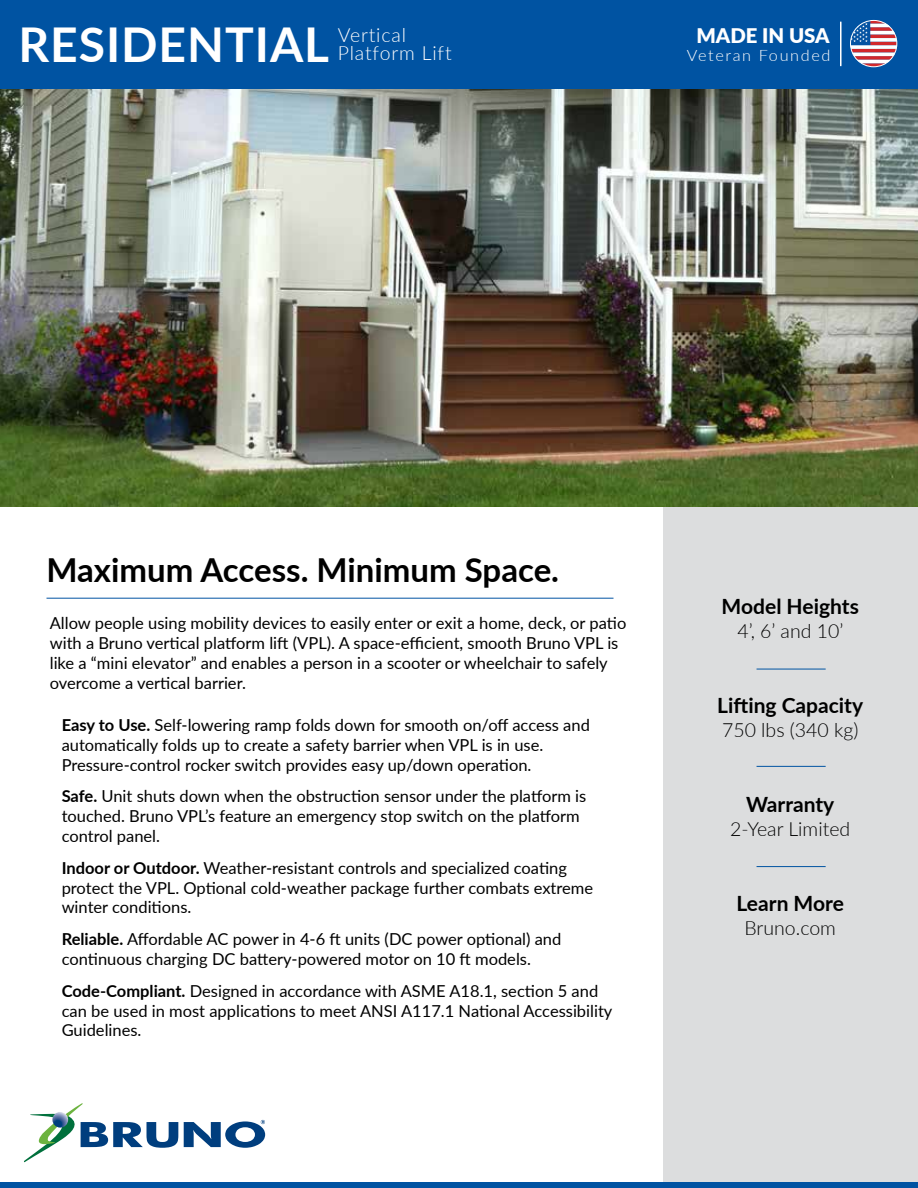
<style>
.page{position:relative;width:918px;height:1188px;background:#fff}
.page>*{position:absolute;margin:0;border:0;box-sizing:border-box;transform-origin:0 0}
.t1{font:700 48px "Lato";letter-spacing:.02em;color:#fff}
.t2{font:700 33px "Lato";color:#000}
.t3{font:700 21px "Lato";color:#000}
.t4{font:900 20.1px "Lato";color:#fff}
.t5{font:300 19.5px "Lato";color:#000}
.t6{font:300 19.5px/17.4px "Lato";letter-spacing:.045em;color:#fff}
.t7{font:16.5px/19.8px "Lato";color:#000}
.t8{font:300 15.75px "Lato";letter-spacing:.1em;color:#fff;scale:1.04 1}
.s1{font-weight:700}
</style>
<div class="page">
<div style="left:663px;top:502px;width:255px;height:686px;background:#dcddde"></div>
<img style="left:0;top:89px;width:918px;height:417px">
<svg style="left:24px;top:1103px;width:241px;height:60px"></svg>
<hr style="left:47px;top:598px;width:567px;height:1px;background:#0053a2">
<hr style="left:757px;top:669px;width:69px;height:1px;background:#0053a2">
<hr style="left:757px;top:766px;width:69px;height:1px;background:#0053a2">
<hr style="left:757px;top:866px;width:69px;height:1px;background:#0053a2">
<div style="left:0;top:1183px;width:918px;height:5px;background:#0053a2"></div>
<div style="left:0;top:0;width:918px;height:89px;background:#0053a2"></div>
<hr style="left:841px;top:22px;width:1px;height:44px;background:#fff">
<div style="left:840px;top:22px;width:1px;height:44px;border:1px solid #fff"></div>
<svg style="left:850px;top:20px;width:47px;height:47px"></svg>
<div style="left:850px;top:20px;width:47px;height:47px;border:1px solid #fff;border-radius:50%"></div>
<h1 class="t1" style="left:18px;top:9px;width:312px">RESIDENTIAL</h1>
<p class="t6" style="left:338px;top:26px;width:116px">Vertical<br>Platform Lift</p>
<p class="t4" style="left:696px;top:20px;width:135px">MADE IN USA</p>
<p class="t8" style="left:687px;top:44px;width:140px">Veteran Founded</p>
<h2 class="t2" style="left:46px;top:546px;width:514px">Maximum Access. Minimum Space.</h2>
<p class="t7" style="left:50px;top:613px;width:578px">Allow people using mobility devices to easily enter or exit a home, deck, or patio with a Bruno vertical platform lift (VPL). A space-efficient, smooth Bruno VPL is like a “mini elevator” and enables a person in a scooter or wheelchair to safely overcome a vertical barrier.</p>
<p class="t7" style="left:62px;top:714px;width:530px"><span class="s1">Easy to Use.</span> Self-lowering ramp folds down for smooth on/off access and automatically folds up to create a safety barrier when VPL is in use.<br>Pressure-control rocker switch provides easy up/down operation.</p>
<p class="t7" style="left:62px;top:786px;width:526px"><span class="s1">Safe.</span> Unit shuts down when the obstruction sensor under the platform is touched. Bruno VPL’s feature an emergency stop switch on the platform control panel.</p>
<p class="t7" style="left:62px;top:857px;width:533px"><span class="s1">Indoor or Outdoor.</span> Weather-resistant controls and specialized coating protect the VPL. Optional cold-weather package further combats extreme winter conditions.</p>
<p class="t7" style="left:62px;top:929px;width:501px"><span class="s1">Reliable.</span> Affordable AC power in 4-6 ft units (DC power optional) and continuous charging DC battery-powered motor on 10 ft models.</p>
<p class="t7" style="left:62px;top:980px;width:552px"><span class="s1">Code-Compliant.</span> Designed in accordance with ASME A18.1, section 5 and can be used in most applications to meet ANSI A117.1 National Accessibility<br>Guidelines.</p>
<p class="t3" style="left:722px;top:591px;width:139px">Model Heights</p>
<p class="t5" style="left:737px;top:617px;width:107px">4’, 6’ and 10’</p>
<p class="t3" style="left:717px;top:690px;width:147px">Lifting Capacity</p>
<p class="t5" style="left:722px;top:716px;width:138px">750 lbs (340 kg)</p>
<p class="t3" style="left:746px;top:789px;width:90px">Warranty</p>
<p class="t5" style="left:730px;top:815px;width:121px">2-Year Limited</p>
<p class="t3" style="left:737px;top:888px;width:109px">Learn More</p>
<p class="t5" style="left:745px;top:914px;width:93px">Bruno.com</p>
</div>
